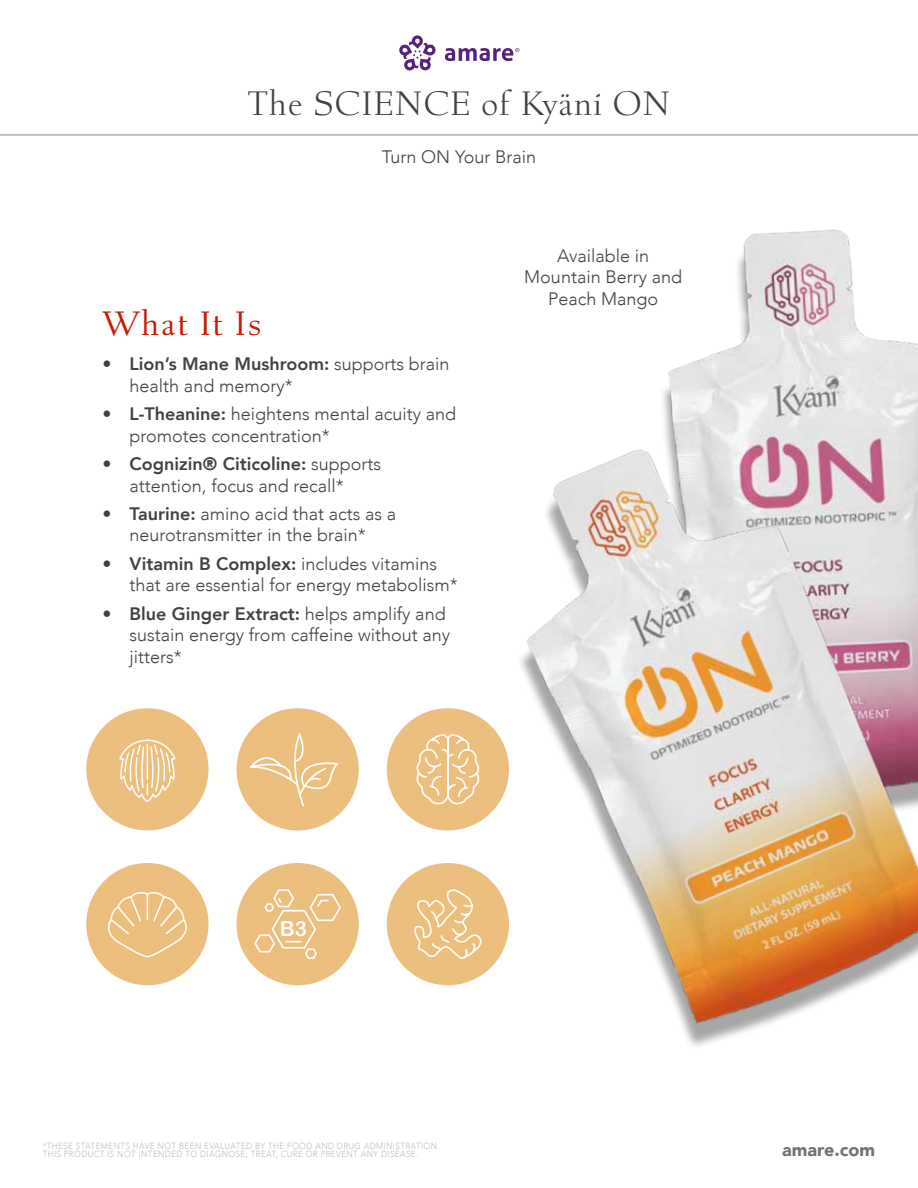
<style>
.page{position:relative;width:918px;height:1188px;background:#fff}
.page>*{position:absolute;margin:0;border:0;box-sizing:border-box;transform-origin:0 0}
.t1{font:300 36px "Albertan Pro";letter-spacing:.025em;color:#414042}
.t2{font:36px "Albertan Pro";letter-spacing:.045em;color:#c91804}
.t3{font:20.85px "Arial Rounded MT Bold";color:#fff}
.t4{font:300 18px/21.6px "Avenir";color:#414042}
.t5{font:900 18px "Avenir";color:#717275}
.t6{font:300 9px/7.5px "Avenir";letter-spacing:.05em;color:#bbbdbf;scale:.9 1}
.s1{font-weight:800}
</style>
<div class="page">
<img style="left:737px;top:229px;width:117px;height:71px">
<img style="left:386px;top:300px;width:532px;height:746px">
<div style="left:387px;top:863px;width:122px;height:122px;background:#edbf7f;border-radius:50%"></div>
<div style="left:387px;top:708px;width:122px;height:122px;background:#edbf7f;border-radius:50%"></div>
<div style="left:86px;top:863px;width:123px;height:122px;background:#edbf7f;border-radius:50%"></div>
<div style="left:237px;top:863px;width:122px;height:122px;background:#edbf7f;border-radius:50%"></div>
<div style="left:237px;top:708px;width:122px;height:122px;background:#edbf7f;border-radius:50%"></div>
<div style="left:86px;top:708px;width:123px;height:122px;background:#edbf7f;border-radius:50%"></div>
<svg style="left:119px;top:739px;width:57px;height:63px"></svg>
<svg style="left:249px;top:734px;width:90px;height:73px"></svg>
<svg style="left:416px;top:734px;width:64px;height:71px"></svg>
<svg style="left:108px;top:892px;width:79px;height:66px"></svg>
<svg style="left:254px;top:889px;width:87px;height:70px"></svg>
<svg style="left:414px;top:889px;width:67px;height:70px"></svg>
<hr style="left:0;top:134px;width:918px;height:2px;background:#a7a9ac">
<svg style="left:399px;top:35px;width:37px;height:36px"></svg>
<svg style="left:445px;top:48px;width:75px;height:13px"></svg>
<h1 class="t1" style="left:248px;top:82px;width:424px">The SCIENCE of Kyäni ON</h1>
<p class="t4" style="left:382px;top:146px;width:156px">Turn ON Your Brain</p>
<h1 class="t2" style="left:103px;top:301px;width:160px">What It Is</h1>
<p class="t4" style="left:130px;top:353px;width:321px;text-indent:-27px">• <span class="s1">Lion’s Mane Mushroom:</span> supports brain health and memory*</p>
<p class="t4" style="left:130px;top:403px;width:328px;text-indent:-27px">• <span class="s1">L-Theanine:</span> heightens mental acuity and promotes concentration*</p>
<p class="t4" style="left:103px;top:453px;width:280px;text-align:center">• <span class="s1">Cognizin® Citicoline:</span> supports attention, focus and recall*</p>
<p class="t4" style="left:103px;top:503px;width:295px;text-align:center">• <span class="s1">Taurine:</span> amino acid that acts as a neurotransmitter in the brain*</p>
<p class="t4" style="left:130px;top:553px;width:330px;text-indent:-27px">• <span class="s1">Vitamin B Complex:</span> includes vitamins that are essential for energy metabolism*</p>
<p class="t4" style="left:130px;top:603px;width:322px;text-indent:-27px">• <span class="s1">Blue Ginger Extract:</span> helps amplify and sustain energy from caffeine without any jitters*</p>
<p class="t4" style="left:524px;top:245px;width:159px;text-align:center">Available in<br>Mountain Berry and<br>Peach Mango</p>
<p class="t3" style="left:280px;top:916px;width:29px">B3</p>
<p class="t6" style="left:43px;top:1142px;width:442px">*THESE STATEMENTS HAVE NOT BEEN EVALUATED BY THE FOOD AND DRUG ADMINISTRATION.<br>THIS PRODUCT IS NOT INTENDED TO DIAGNOSE, TREAT, CURE OR PREVENT ANY DISEASE.</p>
<p class="t5" style="left:782px;top:1134px;width:94px">amare.com</p>
</div>
